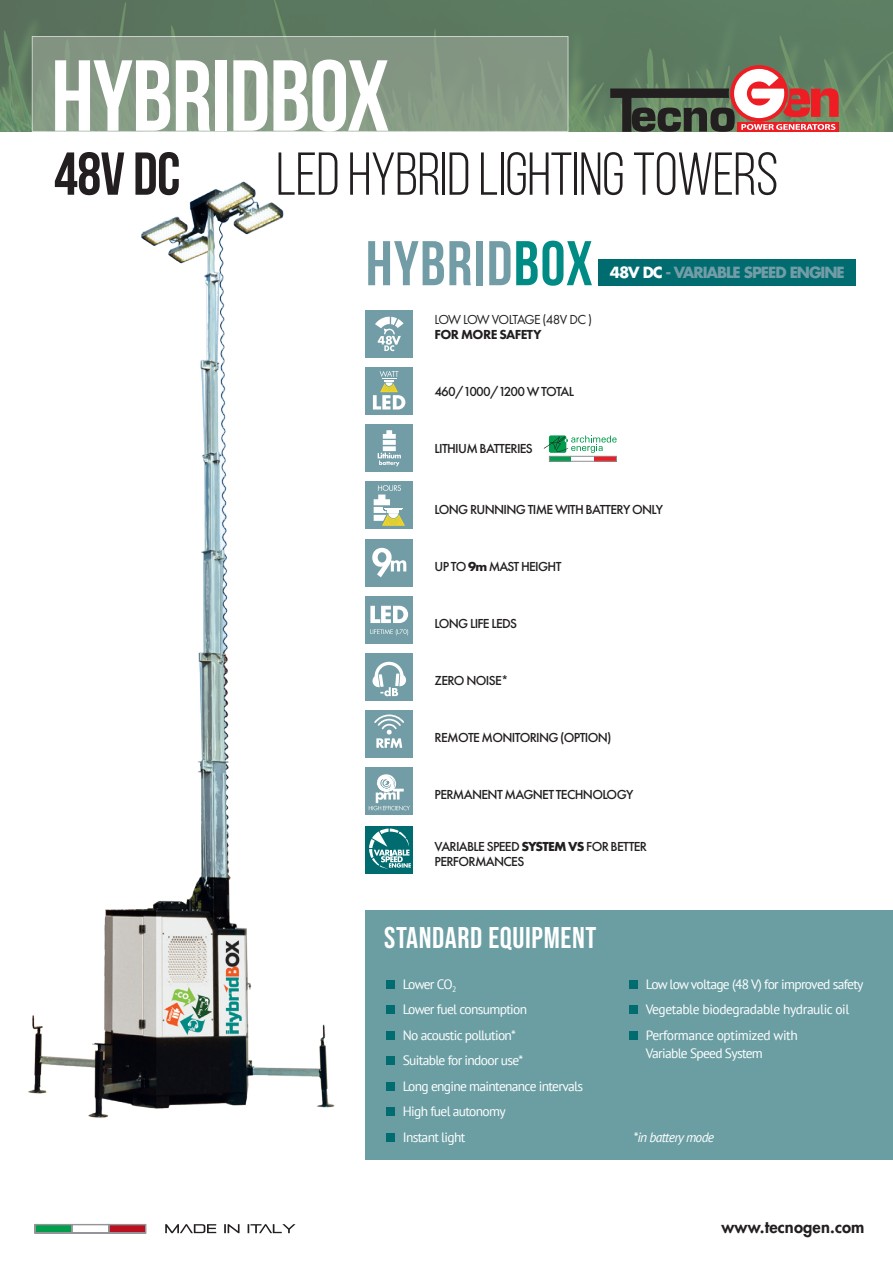
<style>
.page{position:relative;width:893px;height:1263px;background:#fff}
.page>*{position:absolute;margin:0;border:0;box-sizing:border-box;transform-origin:0 0}
.t1{font:700 100.65px "Bebas Neue";letter-spacing:-.01em;color:#fff}
.t2{font:700 63px "Bebas Neue";letter-spacing:.02em;color:#739da6}
.t3{font:60.45px "Bebas Neue";letter-spacing:-.01em;color:#231f20}
.t4{font:700 60.45px "Bebas Neue";color:#231f20}
.t5{font:30px "Bebas Neue";letter-spacing:.02em;color:#fff}
.t6{font:800 16.5px "Futura LT Pro";letter-spacing:.01em;color:#231f20}
.t7{font:700 15px "Futura LT Pro";letter-spacing:-.07em;color:#739da6}
.t8{font:500 13.5px/15px "Futura PT";letter-spacing:-.05em;color:#231f20}
.t9{font:13.5px/25.5px "PT Sans";letter-spacing:-.05em;color:#fff}
.t10{font:13.5px/25.5px "PT Sans";letter-spacing:-.03em;color:#fff}
.t11{font:13.5px "Futura PT";letter-spacing:-.06em;color:#231f20}
.t12{font:italic 13.5px "PT Sans";letter-spacing:-.05em;color:#fff}
.t13{font:800 13.5px "Futura PT";letter-spacing:-.04em;color:#231f20}
.s1{color:#008b85}
.s2{color:#fff}
.s3{font-weight:700}
</style>
<div class="page">
<img style="left:28px;top:181px;width:307px;height:937px">
<div style="left:549px;top:456px;width:23px;height:5px;background:#009e4d"></div>
<div style="left:594px;top:456px;width:23px;height:5px;background:#ee1d23"></div>
<div style="left:549px;top:456px;width:68px;height:5px;border:1px solid #8d8f92"></div>
<img style="left:0;top:0;width:893px;height:132px">
<div style="left:32px;top:36px;width:536px;height:96px;background:#839783;border:1px solid #fff"></div>
<div style="left:598px;top:259px;width:258px;height:26px;background:#006c70"></div>
<div style="left:366px;top:910px;width:527px;height:250px;background:#6a9ea3"></div>
<div style="left:386px;top:980px;width:9px;height:9px;background:#006c70"></div>
<div style="left:386px;top:1006px;width:9px;height:8px;background:#006c70"></div>
<div style="left:386px;top:1031px;width:9px;height:9px;background:#006c70"></div>
<div style="left:386px;top:1057px;width:9px;height:8px;background:#006c70"></div>
<div style="left:386px;top:1082px;width:9px;height:9px;background:#006c70"></div>
<div style="left:386px;top:1108px;width:9px;height:8px;background:#006c70"></div>
<div style="left:386px;top:1133px;width:9px;height:9px;background:#006c70"></div>
<div style="left:629px;top:980px;width:9px;height:9px;background:#006c70"></div>
<div style="left:629px;top:1006px;width:9px;height:8px;background:#006c70"></div>
<div style="left:629px;top:1031px;width:9px;height:9px;background:#006c70"></div>
<svg style="left:610px;top:65px;width:229px;height:67px;background:#836d5e"></svg>
<svg style="left:34px;top:1224px;width:112px;height:9px"></svg>
<svg style="left:165px;top:1224px;width:131px;height:9px"></svg>
<div style="left:366px;top:367px;width:47px;height:48px;background:#739da6"></div>
<div style="left:366px;top:425px;width:47px;height:47px;background:#739da6"></div>
<div style="left:366px;top:482px;width:47px;height:47px;background:#739da6"></div>
<div style="left:366px;top:539px;width:47px;height:47px;background:#739da6"></div>
<div style="left:366px;top:596px;width:47px;height:47px;background:#739da6"></div>
<div style="left:366px;top:653px;width:47px;height:47px;background:#739da6"></div>
<div style="left:366px;top:710px;width:47px;height:48px;background:#739da6"></div>
<div style="left:366px;top:768px;width:47px;height:47px;background:#739da6"></div>
<div style="left:366px;top:826px;width:47px;height:47px;background:#006c70"></div>
<div style="left:366px;top:310px;width:47px;height:47px;background:#739da6"></div>
<svg style="left:375px;top:317px;width:29px;height:34px"></svg>
<svg style="left:374px;top:714px;width:30px;height:34px"></svg>
<svg style="left:370px;top:629px;width:38px;height:6px"></svg>
<svg style="left:370px;top:606px;width:38px;height:17px"></svg>
<svg style="left:369px;top:774px;width:41px;height:36px"></svg>
<svg style="left:372px;top:548px;width:34px;height:29px"></svg>
<svg style="left:372px;top:661px;width:34px;height:35px"></svg>
<svg style="left:378px;top:430px;width:23px;height:36px"></svg>
<svg style="left:374px;top:485px;width:31px;height:41px"></svg>
<svg style="left:369px;top:828px;width:42px;height:40px"></svg>
<svg style="left:544px;top:435px;width:73px;height:18px"></svg>
<svg style="left:373px;top:371px;width:32px;height:38px"></svg>
<h1 class="t1" style="left:51px;top:41px;width:340px">HYBRIDBOX</h1>
<h3 class="t4" style="left:54px;top:141px;width:128px">48V DC</h3>
<h3 class="t3" style="left:276px;top:142px;width:504px">LED HYBRID LIGHTING TOWERS</h3>
<h2 class="t2" style="left:366px;top:229px;width:229px">HYBRID<span class="s1">BOX</span></h2>
<p class="t11" style="left:434px;top:311px;width:159px">LOW LOW VOLTAGE (48V DC )</p>
<p class="t13" style="left:434px;top:326px;width:109px">FOR MORE SAFETY</p>
<p class="t7" style="left:610px;top:261px;width:237px"><span class="s2">48V DC</span> - VARIABLE SPEED ENGINE</p>
<p class="t8" style="left:434px;top:384px;width:141px">460/1000/1200 W TOTAL</p>
<p class="t8" style="left:434px;top:441px;width:100px">LITHIUM BATTERIES</p>
<p class="t8" style="left:434px;top:502px;width:230px">LONG RUNNING TIME WITH BATTERY ONLY</p>
<p class="t8" style="left:434px;top:559px;width:129px">UP TO <span class="s3">9m</span> MAST HEIGHT</p>
<p class="t8" style="left:434px;top:616px;width:84px">LONG LIFE LEDS</p>
<p class="t8" style="left:434px;top:673px;width:75px">ZERO NOISE*</p>
<p class="t8" style="left:434px;top:730px;width:179px">REMOTE MONITORING (OPTION)</p>
<p class="t8" style="left:434px;top:787px;width:200px">PERMANENT MAGNET TECHNOLOGY</p>
<p class="t8" style="left:434px;top:839px;width:214px">VARIABLE SPEED <span class="s3">SYSTEM VS</span> FOR BETTER<br>PERFORMANCES</p>
<h3 class="t5" style="left:384px;top:921px;width:214px">STANDARD EQUIPMENT</h3>
<p class="t9" style="left:403px;top:971px;width:182px">Lower CO<sub>2<br></sub>Lower fuel consumption<br>No acoustic pollution*<br>Suitable for indoor use*<br>Long engine maintenance intervals<br>High fuel autonomy<br>Instant light</p>
<p class="t10" style="left:646px;top:971px;width:219px">Low low voltage (48 V) for improved safety<br>Vegetable biodegradable hydraulic oil<br>Performance optimized with</p>
<p class="t9" style="left:646px;top:1040px;width:119px">Variable Speed System</p>
<p class="t12" style="left:634px;top:1129px;width:82px">*in battery mode</p>
<p class="t6" style="left:721px;top:1214px;width:144px">www.tecnogen.com</p>
</div>
